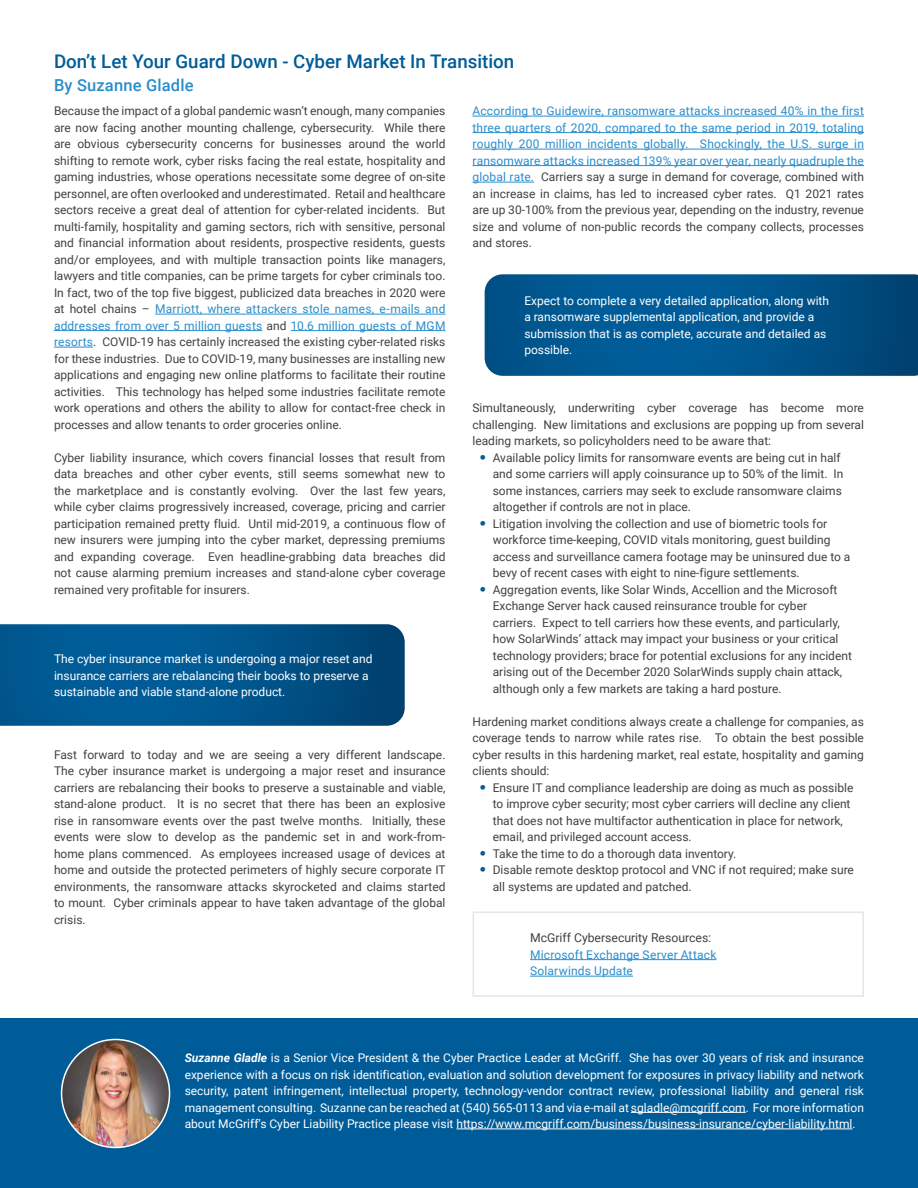
<style>
.page{position:relative;width:918px;height:1188px;background:#fff}
.page>*{position:absolute;margin:0;border:0;box-sizing:border-box;transform-origin:0 0}
.t1{font:500 18.75px "Roboto";color:#005c98}
.t2{font:500 16.5px "Roboto";letter-spacing:.01em;color:#298dcc}
.t3{font:12.15px "Roboto";color:#414042}
.t4{font:12px/16.5px "Roboto";color:#414042;text-align:justify}
.t5{font:12px/16.5px "Roboto";color:#fff}
.t6{font:12px/16.5px "Roboto";color:#298dcc;text-align:justify}
.s1{color:#298dcc}
.s2{color:#414042}
.s3{font-family:"Calibri";font-size:15px;color:#005c98}
.s4{font-weight:700;font-style:italic}
</style>
<div class="page">
<hr style="left:155px;top:314px;width:291px;height:1px;background:#298dcc">
<hr style="left:54px;top:330px;width:208px;height:1px;background:#298dcc">
<hr style="left:291px;top:330px;width:155px;height:1px;background:#298dcc">
<hr style="left:54px;top:347px;width:39px;height:1px;background:#298dcc">
<hr style="left:472px;top:116px;width:392px;height:1px;background:#298dcc">
<hr style="left:472px;top:132px;width:392px;height:1px;background:#298dcc">
<hr style="left:472px;top:149px;width:392px;height:1px;background:#298dcc">
<hr style="left:472px;top:165px;width:392px;height:1px;background:#298dcc">
<hr style="left:472px;top:182px;width:62px;height:1px;background:#298dcc">
<svg style="left:0;top:624px;width:405px;height:102px;background:#01558c"></svg>
<svg style="left:485px;top:274px;width:433px;height:102px;background:#02558c"></svg>
<div style="left:0;top:1018px;width:918px;height:170px;background:#005c98"></div>
<hr style="left:631px;top:1112px;width:115px;height:1px;background:#fff">
<hr style="left:456px;top:1129px;width:396px;height:1px;background:#fff">
<img style="left:62px;top:1040px;width:108px;height:108px;border-radius:54px">
<div style="left:61px;top:1039px;width:109px;height:109px;border:2px solid #fff;border-radius:50%"></div>
<hr style="left:530px;top:959px;width:186px;height:1px;background:#298dcc">
<hr style="left:530px;top:976px;width:103px;height:1px;background:#298dcc">
<div style="left:472px;top:912px;width:392px;height:85px;border:2px solid #e6e7e8"></div>
<h1 class="t1" style="left:54px;top:48px;width:462px">Don’t Let Your Guard Down - Cyber Market In Transition</h1>
<h2 class="t2" style="left:54px;top:74px;width:141px">By Suzanne Gladle</h2>
<p class="t4" style="left:54px;top:102px;width:393px">Because the impact of a global pandemic wasn’t enough, many companies are now facing another mounting challenge, cybersecurity. While there are obvious cybersecurity concerns for businesses around the world shifting to remote work, cyber risks facing the real estate, hospitality and gaming industries, whose operations necessitate some degree of on-site personnel, are often overlooked and underestimated. Retail and healthcare sectors receive a great deal of attention for cyber-related incidents. But multi-family, hospitality and gaming sectors, rich with sensitive, personal and financial information about residents, prospective residents, guests and/or employees, and with multiple transaction points like managers, lawyers and title companies, can be prime targets for cyber criminals too.<br>In fact, two of the top five biggest, publicized data breaches in 2020 were at hotel chains – <span class="s1">Marriott, where attackers stole names, e-mails and addresses from over 5 million guests</span> and <span class="s1">10.6 million guests of MGM resorts</span>. COVID-19 has certainly increased the existing cyber-related risks for these industries. Due to COVID-19, many businesses are installing new applications and engaging new online platforms to facilitate their routine activities. This technology has helped some industries facilitate remote work operations and others the ability to allow for contact-free check in processes and allow tenants to order groceries online.</p>
<p class="t4" style="left:54px;top:449px;width:393px">Cyber liability insurance, which covers financial losses that result from data breaches and other cyber events, still seems somewhat new to the marketplace and is constantly evolving. Over the last few years, while cyber claims progressively increased, coverage, pricing and carrier participation remained pretty fluid. Until mid-2019, a continuous flow of new insurers were jumping into the cyber market, depressing premiums and expanding coverage. Even headline-grabbing data breaches did not cause alarming premium increases and stand-alone cyber coverage remained very profitable for insurers.</p>
<p class="t6" style="left:472px;top:102px;width:393px">According to Guidewire, ransomware attacks increased 40% in the first three quarters of 2020, compared to the same period in 2019, totaling roughly 200 million incidents globally. Shockingly, the U.S. surge in ransomware attacks increased 139% year over year, nearly quadruple the global rate. <span class="s2">Carriers say a surge in demand for coverage, combined with an increase in claims, has led to increased cyber rates. Q1 2021 rates are up 30-100% from the previous year, depending on the industry, revenue size and volume of non-public records the company collects, processes and stores.</span></p>
<p class="t5" style="left:524px;top:292px;width:306px">Expect to complete a very detailed application, along with a ransomware supplemental application, and provide a submission that is as complete, accurate and detailed as possible.</p>
<p class="t4" style="left:472px;top:399px;width:393px">Simultaneously, underwriting cyber coverage has become more challenging. New limitations and exclusions are popping up from several leading markets, so policyholders need to be aware that:</p>
<p class="t4" style="left:493px;top:449px;width:352px;text-align:left;text-indent:-14px"><span class="s3">•</span> Available policy limits for ransomware events are being cut in half and some carriers will apply coinsurance up to 50% of the limit. In some instances, carriers may seek to exclude ransomware claims altogether if controls are not in place.</p>
<p class="t4" style="left:493px;top:515px;width:359px;text-align:left;text-indent:-14px"><span class="s3">•</span> Litigation involving the collection and use of biometric tools for workforce time-keeping, COVID vitals monitoring, guest building access and surveillance camera footage may be uninsured due to a bevy of recent cases with eight to nine-figure settlements.</p>
<p class="t4" style="left:493px;top:581px;width:361px;text-align:left;text-indent:-14px"><span class="s3">•</span> Aggregation events, like Solar Winds, Accellion and the Microsoft Exchange Server hack caused reinsurance trouble for cyber carriers. Expect to tell carriers how these events, and particularly, how SolarWinds’ attack may impact your business or your critical technology providers; brace for potential exclusions for any incident arising out of the December 2020 SolarWinds supply chain attack, although only a few markets are taking a hard posture.</p>
<p class="t4" style="left:473px;top:713px;width:393px">Hardening market conditions always create a challenge for companies, as coverage tends to narrow while rates rise. To obtain the best possible cyber results in this hardening market, real estate, hospitality and gaming clients should:</p>
<p class="t4" style="left:493px;top:779px;width:362px;text-align:left;text-indent:-14px"><span class="s3">•</span> Ensure IT and compliance leadership are doing as much as possible to improve cyber security; most cyber carriers will decline any client that does not have multifactor authentication in place for network, email, and privileged account access.</p>
<p class="t4" style="left:479px;top:845px;width:259px"><span class="s3">•</span> Take the time to do a thorough data inventory.</p>
<p class="t4" style="left:493px;top:861px;width:363px;text-indent:-14px"><span class="s3">•</span> Disable remote desktop protocol and VNC if not required; make sure all systems are updated and patched.</p>
<p class="t5" style="left:54px;top:650px;width:320px">The cyber insurance market is undergoing a major reset and insurance carriers are rebalancing their books to preserve a sustainable and viable stand-alone product.</p>
<p class="t4" style="left:54px;top:746px;width:393px">Fast forward to today and we are seeing a very different landscape.<br>The cyber insurance market is undergoing a major reset and insurance carriers are rebalancing their books to preserve a sustainable and viable, stand-alone product. It is no secret that there has been an explosive rise in ransomware events over the past twelve months. Initially, these events were slow to develop as the pandemic set in and work-from&shy;home plans commenced. As employees increased usage of devices at home and outside the protected perimeters of highly secure corporate IT environments, the ransomware attacks skyrocketed and claims started to mount. Cyber criminals appear to have taken advantage of the global crisis.</p>
<p class="t3" style="left:530px;top:929px;width:183px">McGriff Cybersecurity Resources:</p>
<p class="t6" style="left:530px;top:946px;width:188px">Microsoft Exchange Server Attack<br>Solarwinds Update</p>
<p class="t5" style="left:185px;top:1049px;width:681px;text-align:justify"><span class="s4">Suzanne Gladle</span> is a Senior Vice President &amp; the Cyber Practice Leader at McGriff. She has over 30 years of risk and insurance experience with a focus on risk identification, evaluation and solution development for exposures in privacy liability and network security, patent infringement, intellectual property, technology-vendor contract review, professional liability and general risk management consulting. Suzanne can be reached at (540) 565-0113 and via e-mail at sgladle@mcgriff.com. For more information about McGriff’s Cyber Liability Practice please visit https://www.mcgriff.com/business/business-insurance/cyber-liability.html.</p>
</div>
